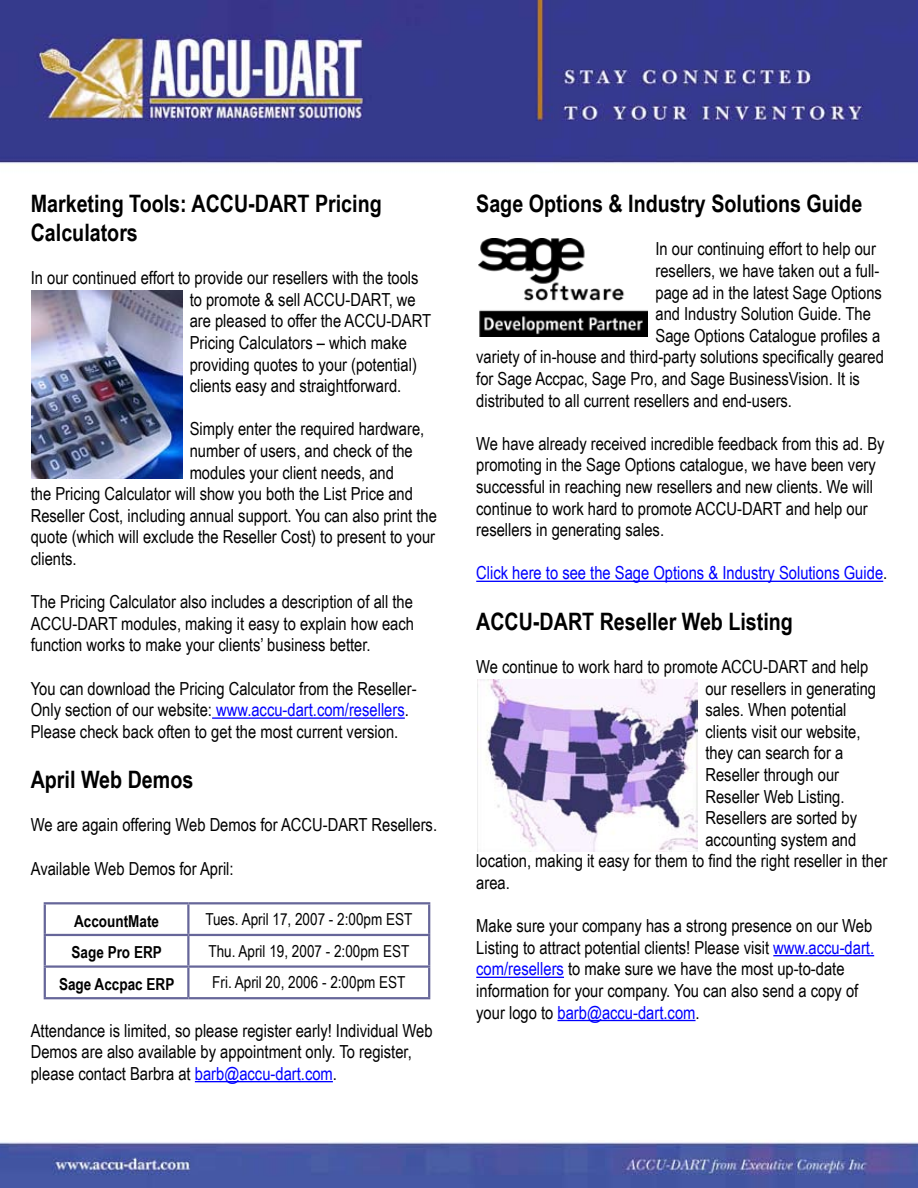
<style>
.page{position:relative;width:918px;height:1188px;background:#fff}
.page>*{position:absolute;margin:0;border:0;box-sizing:border-box;transform-origin:0 0}
.t1{font:700 24px/28.8px "Arial Narrow";color:#000}
.t2{font:18px/21.6px "Arial Narrow";color:#000}
.t3{font:18px "Arial Narrow";color:#00f}
.t4{font:16.5px "Arial Narrow";color:#000}
.t5{font:700 16.5px "Arial Narrow";color:#000}
.s1{color:#00f}
.s2{color:#000}
</style>
<div class="page">
<img style="left:0;top:0;width:918px;height:1188px">
<hr style="left:212px;top:717px;width:193px;height:2px;background:#00f">
<hr style="left:195px;top:1081px;width:138px;height:1px;background:#00f">
<hr style="left:44px;top:904px;width:2px;height:30px;background:#669">
<hr style="left:44px;top:902px;width:144px;height:2px;background:#669">
<hr style="left:187px;top:904px;width:3px;height:30px;background:#669">
<hr style="left:188px;top:902px;width:242px;height:2px;background:#669">
<hr style="left:428px;top:904px;width:2px;height:30px;background:#669">
<hr style="left:44px;top:936px;width:2px;height:29px;background:#669">
<hr style="left:44px;top:934px;width:144px;height:2px;background:#669">
<hr style="left:187px;top:936px;width:3px;height:29px;background:#669">
<hr style="left:188px;top:934px;width:242px;height:2px;background:#669">
<hr style="left:428px;top:936px;width:2px;height:29px;background:#669">
<hr style="left:44px;top:968px;width:2px;height:29px;background:#669">
<hr style="left:44px;top:965px;width:144px;height:3px;background:#669">
<hr style="left:44px;top:997px;width:144px;height:2px;background:#669">
<hr style="left:187px;top:968px;width:3px;height:29px;background:#669">
<hr style="left:188px;top:965px;width:242px;height:3px;background:#669">
<hr style="left:428px;top:968px;width:2px;height:29px;background:#669">
<hr style="left:188px;top:997px;width:242px;height:2px;background:#669">
<hr style="left:476px;top:581px;width:407px;height:1px;background:#00f">
<hr style="left:773px;top:955px;width:101px;height:1px;background:#00f">
<hr style="left:476px;top:977px;width:88px;height:1px;background:#00f">
<hr style="left:557px;top:1020px;width:139px;height:1px;background:#00f">
<img style="left:32px;top:290px;width:150px;height:188px">
<img style="left:478px;top:238px;width:170px;height:99px">
<img style="left:477px;top:680px;width:221px;height:172px">
<h1 class="t1" style="left:31px;top:188px;width:352px">Marketing Tools: ACCU-DART Pricing<br>Calculators</h1>
<p class="t2" style="left:190px;top:266px;width:243px;text-indent:-159px">In our continued effort to provide our resellers with the tools to promote &amp; sell ACCU-DART, we are pleased to offer the ACCU-DART Pricing Calculators – which make providing quotes to your (potential) clients easy and straightforward.</p>
<p class="t2" style="left:190px;top:418px;width:236px">Simply enter the required hardware,</p>
<p class="t2" style="left:190px;top:439px;width:225px">number of users, and check of the</p>
<p class="t2" style="left:190px;top:461px;width:206px">modules your client needs, and</p>
<p class="t2" style="left:31px;top:482px;width:384px">the Pricing Calculator will show you both the List Price and</p>
<p class="t2" style="left:31px;top:504px;width:408px">Reseller Cost, including annual support. You can also print the</p>
<p class="t2" style="left:31px;top:526px;width:406px">quote (which will exclude the Reseller Cost) to present to your</p>
<p class="t2" style="left:31px;top:547px;width:47px">clients.</p>
<p class="t2" style="left:31px;top:590px;width:385px;text-align:justify">The Pricing Calculator also includes a description of all the ACCU-DART modules, making it easy to explain how each function works to make your clients’ business better.</p>
<p class="t2" style="left:31px;top:677px;width:387px">You can download the Pricing Calculator from the Reseller-<br>Only section of our website: <span class="s1">www.accu-dart.com/resellers</span>.<br>Please check back often to get the most current version.</p>
<h1 class="t1" style="left:31px;top:764px;width:164px">April Web Demos</h1>
<p class="t2" style="left:31px;top:814px;width:408px">We are again offering Web Demos for ACCU-DART Resellers.</p>
<p class="t2" style="left:31px;top:857px;width:204px">Available Web Demos for April:</p>
<p class="t5" style="left:74px;top:909px;width:86px">AccountMate</p>
<p class="t4" style="left:205px;top:907px;width:209px">Tues. April 17, 2007 - 2:00pm EST</p>
<p class="t5" style="left:72px;top:940px;width:92px">Sage Pro ERP</p>
<p class="t4" style="left:208px;top:939px;width:202px">Thu. April 19, 2007 - 2:00pm EST</p>
<p class="t5" style="left:59px;top:972px;width:117px">Sage Accpac ERP</p>
<p class="t4" style="left:212px;top:970px;width:195px">Fri. April 20, 2006 - 2:00pm EST</p>
<p class="t2" style="left:31px;top:1019px;width:403px">Attendance is limited, so please register early! Individual Web<br>Demos are also available by appointment only. To register, please contact Barbra at <span class="s1">barb@accu-dart.com</span>.</p>
<h1 class="t1" style="left:476px;top:188px;width:388px">Sage Options &amp; Industry Solutions Guide</h1>
<p class="t2" style="left:656px;top:238px;width:222px">In our continuing effort to help our</p>
<p class="t2" style="left:656px;top:259px;width:225px">resellers, we have taken out a full-</p>
<p class="t2" style="left:656px;top:281px;width:228px">page ad in the latest Sage Options</p>
<p class="t2" style="left:656px;top:302px;width:217px">and Industry Solution Guide. The</p>
<p class="t2" style="left:656px;top:324px;width:226px">Sage Options Catalogue profiles a</p>
<p class="t2" style="left:476px;top:346px;width:409px">variety of in-house and third-party solutions specifically geared</p>
<p class="t2" style="left:476px;top:367px;width:385px">for Sage Accpac, Sage Pro, and Sage BusinessVision. It is</p>
<p class="t2" style="left:476px;top:389px;width:317px">distributed to all current resellers and end-users.</p>
<p class="t2" style="left:476px;top:432px;width:410px">We have already received incredible feedback from this ad. By promoting in the Sage Options catalogue, we have been very successful in reaching new resellers and new clients. We will continue to work hard to promote ACCU-DART and help our resellers in generating sales.</p>
<p class="t3" style="left:476px;top:560px;width:413px">Click here to see the Sage Options &amp; Industry Solutions Guide<span class="s2">.</span></p>
<h1 class="t1" style="left:476px;top:606px;width:318px">ACCU-DART Reseller Web Listing</h1>
<p class="t2" style="left:476px;top:655px;width:394px">We continue to work hard to promote ACCU-DART and help</p>
<p class="t2" style="left:705px;top:677px;width:172px">our resellers in generating</p>
<p class="t2" style="left:705px;top:698px;width:143px">sales. When potential</p>
<p class="t2" style="left:705px;top:720px;width:157px">clients visit our website,</p>
<p class="t2" style="left:705px;top:742px;width:139px">they can search for a</p>
<p class="t2" style="left:705px;top:763px;width:135px">Reseller through our</p>
<p class="t2" style="left:705px;top:785px;width:141px">Reseller Web Listing.</p>
<p class="t2" style="left:705px;top:806px;width:153px">Resellers are sorted by</p>
<p class="t2" style="left:705px;top:828px;width:152px">accounting system and</p>
<p class="t2" style="left:476px;top:850px;width:413px">location, making it easy for them to find the right reseller in ther</p>
<p class="t2" style="left:476px;top:871px;width:35px">area.</p>
<p class="t2" style="left:476px;top:914px;width:399px">Make sure your company has a strong presence on our Web Listing to attract potential clients! Please visit <span class="s1">www.accu-dart. com/resellers</span> to make sure we have the most up-to-date information for your company. You can also send a copy of your logo to <span class="s1">barb@accu-dart.com</span>.</p>
</div>
